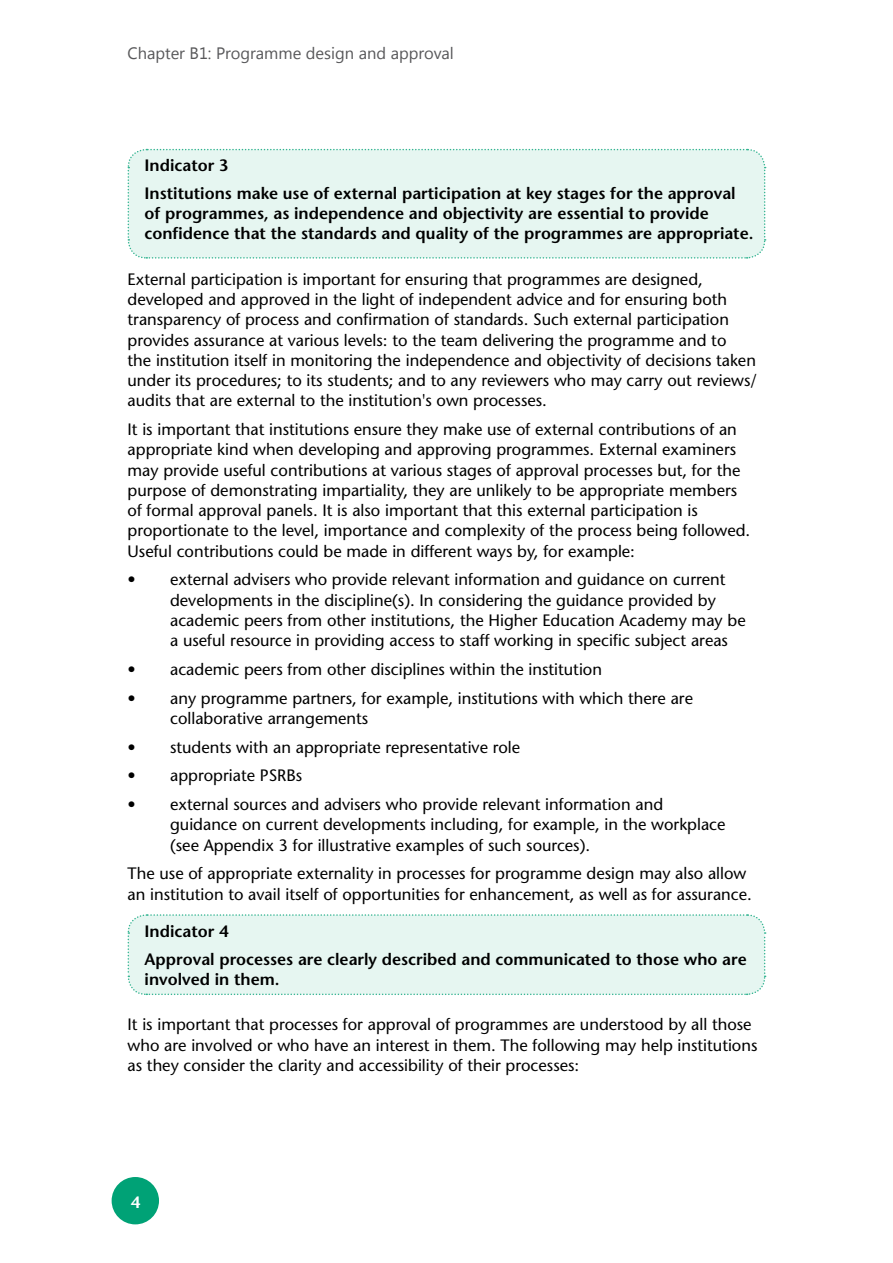
<style>
.page{position:relative;width:893px;height:1263px;background:#fff}
.page>*{position:absolute;margin:0;border:0;box-sizing:border-box;transform-origin:0 0}
.t1{font:16.5px/20.2px "Stone Sans";color:#000}
.t2{font:600 16.5px/28.3px "Stone Sans";color:#000}
.t3{font:16.5px "Segoe UI";color:#58585a}
.t4{font:600 16.5px "Stone Sans";color:#fff}
</style>
<div class="page">
<div style="left:112px;top:1177px;width:47px;height:47px;background:#00a276;border-radius:50%"></div>
<div style="left:127px;top:914px;width:639px;height:82px;background:#e6f6f1"></div>
<div style="left:127px;top:148px;width:639px;height:111px;background:#e6f6f1"></div>
<p class="t3" style="left:128px;top:42px;width:328px">Chapter B1: Programme design and approval</p>
<p class="t2" style="left:145px;top:151px;width:593px">Indicator 3<br>Institutions make use of external participation at key stages for the approval</p>
<p class="t2" style="left:145px;top:203px;width:610px;line-height:20.2px">of programmes, as independence and objectivity are essential to provide confidence that the standards and quality of the programmes are appropriate.</p>
<p class="t1" style="left:128px;top:269px;width:631px">External participation is important for ensuring that programmes are designed, developed and approved in the light of independent advice and for ensuring both transparency of process and confirmation of standards. Such external participation provides assurance at various levels: to the team delivering the programme and to<br>the institution itself in monitoring the independence and objectivity of decisions taken under its procedures; to its students; and to any reviewers who may carry out reviews/ audits that are external to the institution's own processes.</p>
<p class="t1" style="left:128px;top:419px;width:624px">It is important that institutions ensure they make use of external contributions of an appropriate kind when developing and approving programmes. External examiners may provide useful contributions at various stages of approval processes but, for the purpose of demonstrating impartiality, they are unlikely to be appropriate members of formal approval panels. It is also important that this external participation is proportionate to the level, importance and complexity of the process being followed.<br>Useful contributions could be made in different ways by, for example:</p>
<p class="t1" style="left:170px;top:569px;width:577px;text-indent:-43px">• external advisers who provide relevant information and guidance on current developments in the discipline(s). In considering the guidance provided by academic peers from other institutions, the Higher Education Academy may be a useful resource in providing access to staff working in specific subject areas</p>
<p class="t1" style="left:128px;top:659px;width:476px">• academic peers from other disciplines within the institution</p>
<p class="t1" style="left:170px;top:688px;width:524px;text-indent:-43px">• any programme partners, for example, institutions with which there are collaborative arrangements</p>
<p class="t1" style="left:128px;top:737px;width:394px">• students with an appropriate representative role</p>
<p class="t1" style="left:128px;top:766px;width:176px">• appropriate PSRBs</p>
<p class="t1" style="left:170px;top:794px;width:557px;text-indent:-43px">• external sources and advisers who provide relevant information and guidance on current developments including, for example, in the workplace (see Appendix 3 for illustrative examples of such sources).</p>
<p class="t1" style="left:128px;top:864px;width:626px">The use of appropriate externality in processes for programme design may also allow an institution to avail itself of opportunities for enhancement, as well as for assurance.</p>
<p class="t2" style="left:145px;top:916px;width:604px">Indicator 4<br>Approval processes are clearly described and communicated to those who are</p>
<p class="t2" style="left:145px;top:965px;width:137px">involved in them.</p>
<p class="t1" style="left:128px;top:1014px;width:631px">It is important that processes for approval of programmes are understood by all those who are involved or who have an interest in them. The following may help institutions as they consider the clarity and accessibility of their processes:</p>
<p class="t4" style="left:131px;top:1192px;width:11px">4</p>
</div>
